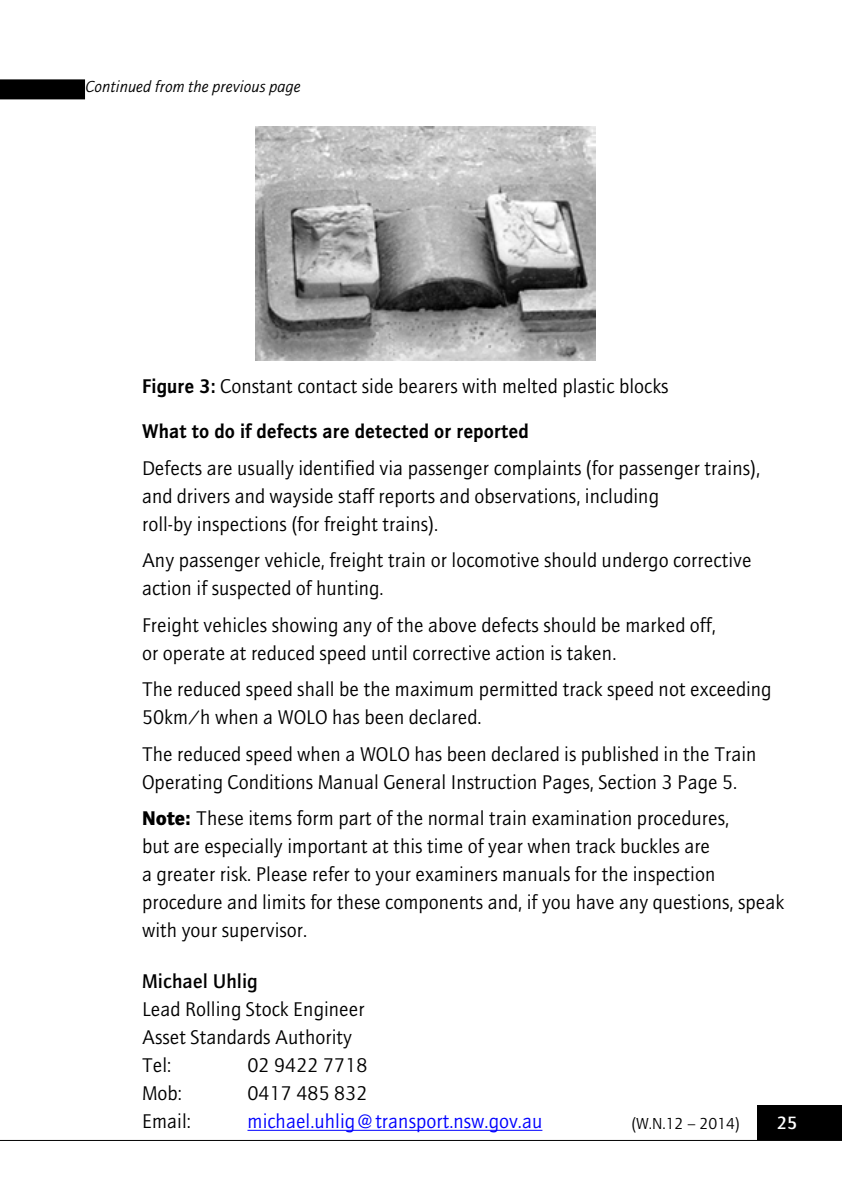
<style>
.page{position:relative;width:842px;height:1191px;background:#fff}
.page>*{position:absolute;margin:0;border:0;box-sizing:border-box;transform-origin:0 0}
.Main_Body_Text{font:20px/28px "AT Quay Sans";color:#000}
.Contact_details{font:20px "AT Quay Sans";color:#000}
.Heading_2_10mm{font:600 20px "AT Quay Sans";color:#000}
.Contact_details-2{font:20px "AT Quay Sans";color:#00f}
.Contact_Name_Semibol{font:500 20px "AT Quay Sans";color:#000}
.t1{font:500 18px "AT Quay Sans";color:#fff}
.Continued_on_from{font:italic 16px "AT Quay Sans";color:#000}
.t2{font:16px "AT Quay Sans";color:#000}
.s1{font-weight:600}
.s2{font-weight:900}
</style>
<div class="page">
<div style="left:757px;top:1106px;width:85px;height:34px;background:#000"></div>
<div style="left:0;top:79px;width:85px;height:20px;background:#000"></div>
<hr style="left:0;top:1140px;width:842px;height:1px;background:#000">
<hr style="left:247px;top:1129px;width:295px;height:1px;background:#00f">
<img style="left:255px;top:127px;width:341px;height:233px">
<p class="Continued_on_from" style="left:85px;top:77px;width:217px">Continued from the previous page</p>
<p class="Main_Body_Text" style="left:142px;top:372px;width:528px"><span class="s1">Figure 3:</span> Constant contact side bearers with melted plastic blocks</p>
<h2 class="Heading_2_10mm" style="left:142px;top:419px;width:388px">What to do if defects are detected or reported</h2>
<p class="Main_Body_Text" style="left:142px;top:453px;width:620px">Defects are usually identified via passenger complaints (for passenger trains), and drivers and wayside staff reports and observations, including<br>roll-by inspections (for freight trains).</p>
<p class="Main_Body_Text" style="left:142px;top:546px;width:611px">Any passenger vehicle, freight train or locomotive should undergo corrective action if suspected of hunting.</p>
<p class="Main_Body_Text" style="left:142px;top:610px;width:575px">Freight vehicles showing any of the above defects should be marked off, or operate at reduced speed until corrective action is taken.</p>
<p class="Main_Body_Text" style="left:142px;top:675px;width:631px">The reduced speed shall be the maximum permitted track speed not exceeding<br>50km/h when a WOLO has been declared.</p>
<p class="Main_Body_Text" style="left:142px;top:739px;width:616px">The reduced speed when a WOLO has been declared is published in the Train<br>Operating Conditions Manual General Instruction Pages, Section 3 Page 5.</p>
<p class="Main_Body_Text" style="left:142px;top:804px;width:644px"><span class="s2">Note:</span> These items form part of the normal train examination procedures,<br>but are especially important at this time of year when track buckles are<br>a greater risk. Please refer to your examiners manuals for the inspection procedure and limits for these components and, if you have any questions, speak with your supervisor.</p>
<p class="Contact_Name_Semibol" style="left:142px;top:969px;width:117px">Michael Uhlig</p>
<p class="Contact_details" style="left:142px;top:997px;width:224px">Lead Rolling Stock Engineer</p>
<p class="Contact_details" style="left:142px;top:1025px;width:212px">Asset Standards Authority</p>
<p class="Contact_details" style="left:142px;top:1053px;width:31px">Tel:</p>
<p class="Contact_details" style="left:247px;top:1053px;width:122px">02 9422 7718</p>
<p class="Contact_details" style="left:142px;top:1081px;width:42px">Mob:</p>
<p class="Contact_details" style="left:247px;top:1081px;width:122px">0417 485 832</p>
<p class="Contact_details" style="left:142px;top:1109px;width:50px">Email:</p>
<p class="Contact_details-2" style="left:247px;top:1109px;width:296px">michael.uhlig@transport.nsw.gov.au</p>
<p class="t2" style="left:631px;top:1113px;width:110px">(W.N.12 – 2014)</p>
<p class="t1" style="left:777px;top:1112px;width:22px">25</p>
</div>
